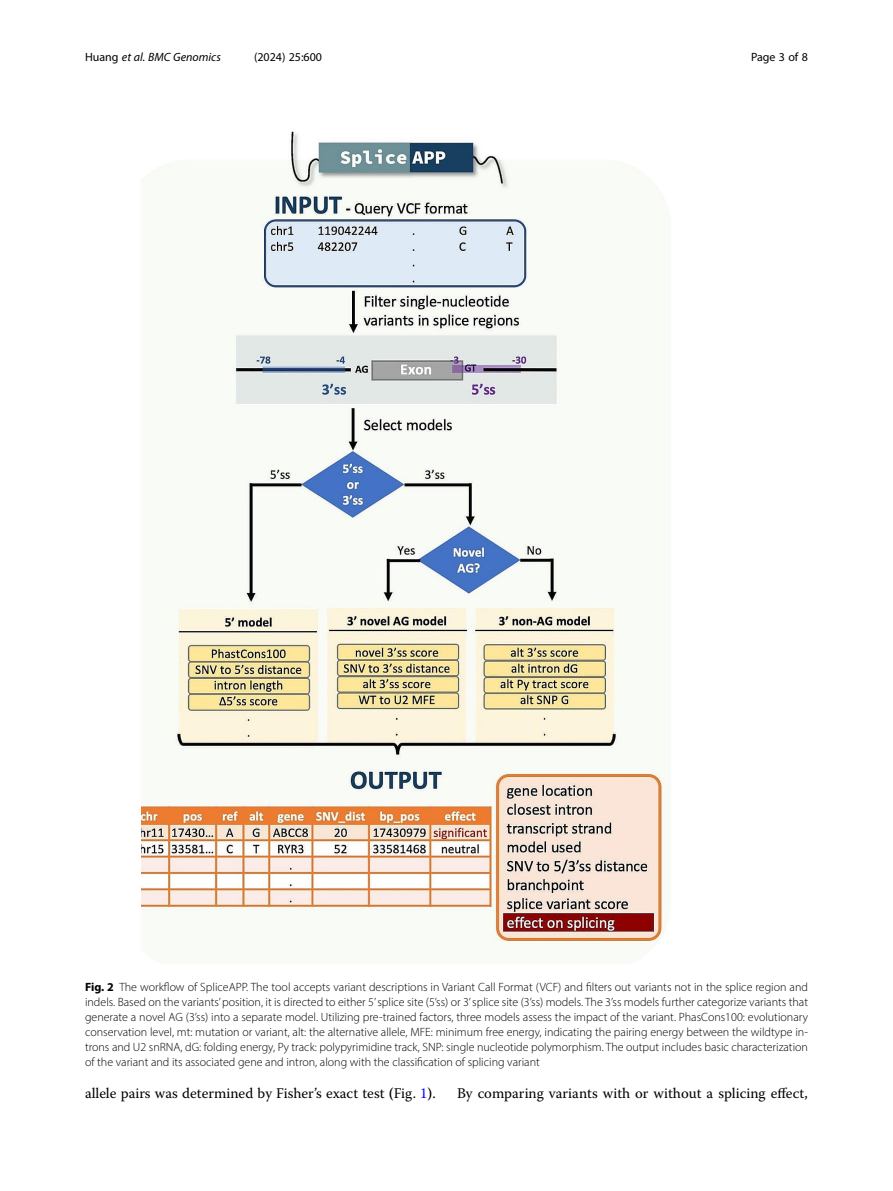
<style>
.page{position:relative;width:893px;height:1191px;background:#fff}
.page>*{position:absolute;margin:0;border:0;box-sizing:border-box;transform-origin:0 0}
.Body_Text{font:14.7px "Warnock Pro";color:#000}
.Figure_Caption{font:300 12px/15px "Myriad Pro";color:#000;text-align:justify}
.t1{font:italic 12px "Myriad Pro";color:#000}
.t2{font:12px "Myriad Pro";color:#000}
.s1{font-style:normal}
.s2{font-weight:700}
.s3{font-weight:600}
.s4{color:#00f}
</style>
<div class="page">
<img style="left:142px;top:131px;width:526px;height:832px">
<p class="t1" style="left:85px;top:50px;width:137px"><span class="s1">Huang</span> et al. BMC Genomics</p>
<p class="t2" style="left:254px;top:50px;width:70px">(2024) 25:600</p>
<p class="t2" style="left:751px;top:50px;width:58px">Page 3 of 8</p>
<p class="Figure_Caption" style="left:85px;top:979px;width:724px"><span class="s2">Fig. 2</span> The workflow of SpliceAPP. The tool accepts variant descriptions in Variant Call Format (VCF) and filters out variants not in the splice region and indels. Based on the variants’ position, it is directed to either 5’ splice site (5’ss) or 3’ splice site (3’ss) models. The 3’ss models further categorize variants that generate a novel AG (3’ss) into a separate model. Utilizing pre-trained factors, three models assess the impact of the variant. PhasCons100: evolutionary conservation level, mt: mutation or variant, alt: the alternative allele, MFE: minimum free energy, indicating the pairing energy between the wildtype in&shy;trons and U2 snRNA, dG: folding energy, Py track: polypyrimidine track, SNP: single nucleotide polymorphism. The output includes basic characterization of the variant and its associated gene and intron, along with the classification of splicing variant</p>
<p class="Body_Text" style="left:85px;top:1084px;width:352px">allele pairs was determined by Fisher’s exact test <span class="s3">(</span>Fig. <span class="s4">1</span><span class="s3">)</span>.</p>
<p class="Body_Text" style="left:457px;top:1084px;width:352px">By comparing variants with or without a splicing effect,</p>
</div>
